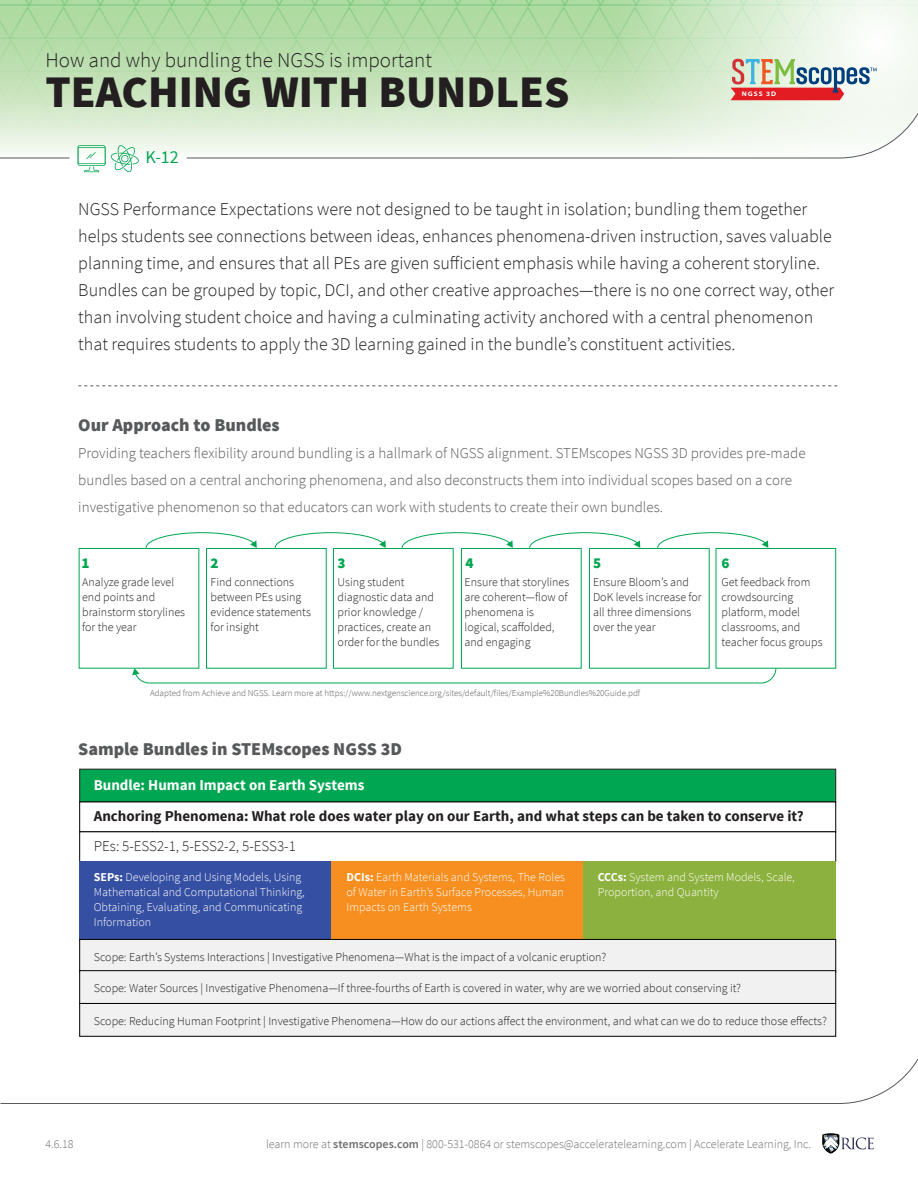
<style>
.page{position:relative;width:918px;height:1188px;background:#fff}
.page>*{position:absolute;margin:0;border:0;box-sizing:border-box;transform-origin:0 0}
.t1{font:900 45px "Source Sans Pro";color:#231f20}
.t2{font:300 21px "Source Sans Pro";color:#231f20}
.t3{font:300 18px/27px "Source Sans Pro";color:#231f20}
.t4{font:900 18px "Source Sans Pro";color:#58595b}
.t5{font:18px "Source Sans Pro";color:#00a651}
.t6{font:300 15px/27px "Source Sans Pro";color:#58595b}
.t7{font:700 15px "Source Sans Pro";color:#231f20}
.t8{font:700 15px "Source Sans Pro";color:#fff}
.t9{font:300 15px "Source Sans Pro";color:#231f20}
.t10{font:900 15px "Source Sans Pro";color:#00a651}
.t11{font:300 12px/15px "Source Sans Pro";color:#231f20}
.t12{font:300 12px/15px "Source Sans Pro";color:#fff}
.t13{font:300 12px "Source Sans Pro";color:#6d6e71}
.t14{font:300 9px "Source Sans Pro";color:#58595b}
.t15{font:700 6.6px "Myriad Pro";letter-spacing:.14em;color:#fff;scale:1.09 1}
.s1{font-weight:700}
.s2{font-weight:600}
</style>
<div class="page">
<svg style="left:0;top:1058px;width:918px;height:46px"></svg>
<svg style="left:822px;top:1133px;width:52px;height:21px"></svg>
<svg style="left:78px;top:385px;width:760px;height:1px"></svg>
<svg style="left:0;top:0;width:918px;height:172px"></svg>
<div style="left:206px;top:548px;width:121px;height:121px;border:1px solid #00a651"></div>
<div style="left:333px;top:548px;width:121px;height:121px;border:1px solid #00a651"></div>
<div style="left:461px;top:548px;width:121px;height:121px;border:1px solid #00a651"></div>
<div style="left:589px;top:548px;width:121px;height:121px;border:1px solid #00a651"></div>
<div style="left:716px;top:548px;width:120px;height:121px;border:1px solid #00a651"></div>
<svg style="left:132px;top:667px;width:645px;height:17px"></svg>
<svg style="left:145px;top:532px;width:112px;height:17px"></svg>
<svg style="left:274px;top:532px;width:112px;height:17px"></svg>
<svg style="left:401px;top:532px;width:112px;height:17px"></svg>
<svg style="left:529px;top:532px;width:111px;height:17px"></svg>
<svg style="left:657px;top:532px;width:111px;height:17px"></svg>
<div style="left:80px;top:769px;width:756px;height:33px;background:#00a651;border:1px solid #231f20"></div>
<div style="left:80px;top:802px;width:756px;height:30px;background:#fff;border:1px solid #010101"></div>
<div style="left:80px;top:862px;width:252px;height:79px;background:#354fa2"></div>
<div style="left:332px;top:862px;width:252px;height:79px;background:#f78f20"></div>
<div style="left:584px;top:862px;width:252px;height:79px;background:#8db13e"></div>
<div style="left:80px;top:939px;width:756px;height:33px;background:#f1f1f2;border:1px solid #010101"></div>
<div style="left:80px;top:971px;width:756px;height:33px;background:#f1f1f2"></div>
<div style="left:80px;top:1003px;width:756px;height:33px;background:#f1f1f2;border:1px solid #010101"></div>
<h2 class="t2" style="left:45px;top:47px;width:388px">How and why bundling the NGSS is important</h2>
<h1 class="t1" style="left:45px;top:63px;width:526px">TEACHING WITH BUNDLES</h1>
<h3 class="t5" style="left:146px;top:145px;width:35px">K-12</h3>
<p class="t15" style="left:742px;top:90px;width:33px">NGSS 3D</p>
<p class="t3" style="left:78px;top:196px;width:758px">NGSS Performance Expectations were not designed to be taught in isolation; bundling them together helps students see connections between ideas, enhances phenomena-driven instruction, saves valuable planning time, and ensures that all PEs are given sufficient emphasis while having a coherent storyline.<br>Bundles can be grouped by topic, DCI, and other creative approaches—there is no one correct way, other than involving student choice and having a culminating activity anchored with a central phenomenon that requires students to apply the 3D learning gained in the bundle’s constituent activities.</p>
<h3 class="t4" style="left:78px;top:414px;width:203px">Our Approach to Bundles</h3>
<p class="t6" style="left:78px;top:440px;width:729px">Providing teachers flexibility around bundling is a hallmark of NGSS alignment. STEMscopes NGSS 3D provides pre-made bundles based on a central anchoring phenomena, and also deconstructs them into individual scopes based on a core investigative phenomenon so that educators can work with students to create their own bundles.</p>
<p class="t10" style="left:82px;top:553px;width:10px">1</p>
<p class="t10" style="left:211px;top:553px;width:10px">2</p>
<p class="t10" style="left:338px;top:553px;width:10px">3</p>
<p class="t10" style="left:466px;top:553px;width:10px">4</p>
<p class="t10" style="left:593px;top:553px;width:10px">5</p>
<p class="t10" style="left:722px;top:553px;width:10px">6</p>
<p class="t11" style="left:82px;top:575px;width:104px">Analyze grade level end points and brainstorm storylines for the year</p>
<p class="t11" style="left:211px;top:575px;width:102px">Find connections between PEs using evidence statements for insight</p>
<p class="t11" style="left:338px;top:575px;width:103px">Using student diagnostic data and prior knowledge / practices, create an order for the bundles</p>
<p class="t11" style="left:465px;top:575px;width:106px">Ensure that storylines are coherent—flow of phenomena is logical, scaffolded, and engaging</p>
<p class="t11" style="left:593px;top:575px;width:110px">Ensure Bloom’s and<br>DoK levels increase for all three dimensions over the year</p>
<p class="t11" style="left:722px;top:575px;width:103px">Get feedback from crowdsourcing platform, model classrooms, and teacher focus groups</p>
<p class="t14" style="left:150px;top:688px;width:492px">Adapted from Achieve and NGSS. Learn more at https://www.nextgenscience.org/sites/default/files/Example%20Bundles%20Guide.pdf</p>
<h3 class="t4" style="left:78px;top:738px;width:325px">Sample Bundles in STEMscopes NGSS 3D</h3>
<p class="t8" style="left:94px;top:776px;width:272px">Bundle: Human Impact on Earth Systems</p>
<p class="t7" style="left:94px;top:807px;width:711px">Anchoring Phenomena: What role does water play on our Earth, and what steps can be taken to conserve it?</p>
<p class="t9" style="left:94px;top:837px;width:204px">PEs: 5-ESS2-1, 5-ESS2-2, 5-ESS3-1</p>
<p class="t12" style="left:94px;top:869px;width:213px"><span class="s1">SEPs:</span> Developing and Using Models, Using Mathematical and Computational Thinking, Obtaining, Evaluating, and Communicating Information</p>
<p class="t12" style="left:347px;top:869px;width:220px;text-align:justify"><span class="s1">DCIs:</span> Earth Materials and Systems, The Roles of Water in Earth’s Surface Processes, Human Impacts on Earth Systems</p>
<p class="t12" style="left:598px;top:869px;width:199px"><span class="s1">CCCs:</span> System and System Models, Scale,<br>Proportion, and Quantity</p>
<p class="t11" style="left:94px;top:949px;width:514px">Scope: Earth’s Systems Interactions | Investigative Phenomena—What is the impact of a volcanic eruption?</p>
<p class="t11" style="left:94px;top:980px;width:649px">Scope: Water Sources | Investigative Phenomena—If three-fourths of Earth is covered in water, why are we worried about conserving it?</p>
<p class="t11" style="left:94px;top:1013px;width:735px">Scope: Reducing Human Footprint | Investigative Phenomena—How do our actions affect the environment, and what can we do to reduce those effects?</p>
<p class="t13" style="left:45px;top:1136px;width:30px">4.6.18</p>
<p class="t13" style="left:266px;top:1136px;width:547px">learn more at <span class="s2">stemscopes.com</span> | 800-531-0864 or stemscopes@acceleratelearning.com | Accelerate Learning, Inc.</p>
</div>
